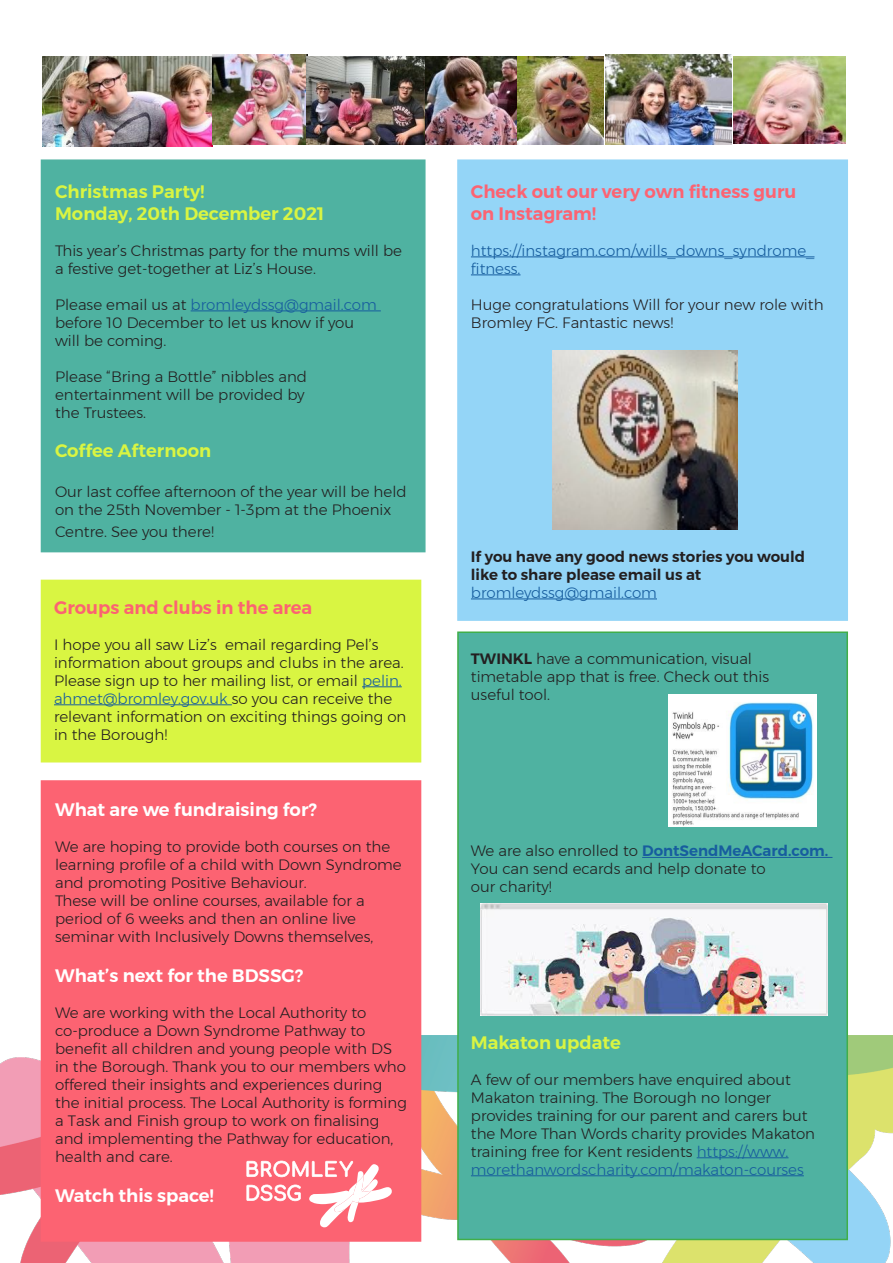
<style>
.page{position:relative;width:893px;height:1263px;background:#fff}
.page>*{position:absolute;margin:0;border:0;box-sizing:border-box;transform-origin:0 0}
.t1{font:600 18px "Montserrat";color:#d9f542}
.t2{font:600 18px/21.6px "Montserrat";color:#fc6372}
.t3{font:600 18px "Montserrat";color:#fff}
.t4{font:300 15px/18px "Montserrat";color:#231f20}
.t5{font:600 15px/18px "Montserrat";color:#231f20}
.t6{font:300 15px/18px "Montserrat";color:#175d9e}
.s1{color:#175d9e}
.s2{font-weight:300;color:#175d9e}
.s3{font-weight:600}
.s4{font-weight:600;color:#175d9e}
</style>
<div class="page">
<img style="left:0;top:1035px;width:893px;height:228px">
<div style="left:457px;top:159px;width:391px;height:462px;background:#94d5f7;border:2px solid #94d5f7"></div>
<div style="left:457px;top:631px;width:391px;height:609px;background:#4fb2a1;border:2px solid #40ae49"></div>
<div style="left:41px;top:159px;width:385px;height:393px;background:#4fb2a1;border:2px solid #4fb2a1"></div>
<div style="left:41px;top:580px;width:380px;height:182px;background:#d9f542"></div>
<img style="left:43px;top:57px;width:169px;height:89px">
<img style="left:212px;top:55px;width:95px;height:89px">
<img style="left:306px;top:57px;width:210px;height:87px">
<img style="left:605px;top:54px;width:127px;height:90px">
<img style="left:733px;top:57px;width:113px;height:87px">
<img style="left:518px;top:56px;width:86px;height:89px">
<hr style="left:471px;top:256px;width:343px;height:1px;background:#175d9e">
<hr style="left:471px;top:274px;width:49px;height:1px;background:#175d9e">
<hr style="left:471px;top:598px;width:186px;height:1px;background:#175d9e">
<img style="left:553px;top:350px;width:184px;height:179px">
<hr style="left:362px;top:686px;width:40px;height:1px;background:#175d9e">
<hr style="left:54px;top:704px;width:178px;height:1px;background:#175d9e">
<img style="left:669px;top:694px;width:147px;height:132px">
<hr style="left:191px;top:310px;width:190px;height:1px;background:#175d9e">
<img style="left:480px;top:903px;width:347px;height:113px">
<hr style="left:642px;top:857px;width:190px;height:1px;background:#175d9e">
<div style="left:41px;top:781px;width:380px;height:460px;background:#fc6372"></div>
<div style="left:41px;top:780px;width:380px;height:462px;border:2px solid #fc6372"></div>
<hr style="left:697px;top:1157px;width:91px;height:1px;background:#175d9e">
<hr style="left:471px;top:1175px;width:333px;height:1px;background:#175d9e">
<img style="left:320px;top:1222px;width:31px;height:5px">
<img style="left:379px;top:1187px;width:13px;height:13px">
<svg style="left:246px;top:1160px;width:133px;height:62px"></svg>
<p class="t1" style="left:55px;top:177px;width:151px">Christmas Party!</p>
<p class="t1" style="left:55px;top:199px;width:271px">Monday, 20th December 2021</p>
<p class="t4" style="left:55px;top:241px;width:349px">This year’s Christmas party for the mums will be a festive get-together at Liz’s House.</p>
<p class="t4" style="left:55px;top:295px;width:323px">Please email us at <span class="s1">bromleydssg@gmail.com </span>before 10 December to let us know if you will be coming.</p>
<p class="t4" style="left:55px;top:367px;width:254px">Please “Bring a Bottle” nibbles and entertainment will be provided by the Trustees.</p>
<p class="t1" style="left:55px;top:437px;width:158px">Coffee Afternoon</p>
<p class="t4" style="left:55px;top:482px;width:353px">Our last coffee afternoon of the year will be held on the 25th November - 1-3pm at the Phoenix</p>
<p class="t4" style="left:55px;top:522px;width:160px">Centre. See you there!</p>
<p class="t2" style="left:54px;top:596px;width:260px">Groups and clubs in the area</p>
<p class="t4" style="left:54px;top:635px;width:354px">I hope you all saw Liz’s email regarding Pel’s information about groups and clubs in the area.<br>Please sign up to her mailing list, or email <span class="s1">pelin. ahmet@bromley.gov.uk</span> so you can receive the relevant information on exciting things going on in the Borough!</p>
<p class="t3" style="left:55px;top:796px;width:263px">What are we fundraising for?</p>
<p class="t4" style="left:55px;top:838px;width:348px">We are hoping to provide both courses on the learning profile of a child with Down Syndrome and promoting Positive Behaviour.</p>
<p class="t4" style="left:55px;top:892px;width:320px">These will be online courses, available for a period of 6 weeks and then an online live seminar with Inclusively Downs themselves,</p>
<p class="t3" style="left:55px;top:961px;width:250px">What’s next for the BDSSG?</p>
<p class="t4" style="left:55px;top:1003px;width:353px">We are working with the Local Authority to co-produce a Down Syndrome Pathway to benefit all children and young people with DS in the Borough. Thank you to our members who offered their insights and experiences during the initial process. The Local Authority is forming a Task and Finish group to work on finalising and implementing the Pathway for education, health and care.</p>
<p class="t3" style="left:55px;top:1181px;width:160px">Watch this space!</p>
<p class="t2" style="left:471px;top:181px;width:327px">Check out our very own fitness guru on Instagram!</p>
<p class="t6" style="left:471px;top:241px;width:345px">https://instagram.com/wills_downs_syndrome_ fitness.</p>
<p class="t4" style="left:471px;top:295px;width:354px">Huge congratulations Will for your new role with<br>Bromley FC. Fantastic news!</p>
<p class="t5" style="left:471px;top:547px;width:336px">If you have any good news stories you would like to share please email us at <span class="s2">bromleydssg@gmail.com</span></p>
<p class="t4" style="left:471px;top:650px;width:300px"><span class="s3">TWINKL</span> have a communication, visual timetable app that is free. Check out this useful tool.</p>
<p class="t4" style="left:471px;top:842px;width:359px">We are also enrolled to <span class="s4">DontSendMeACard.com.<br></span>You can send ecards and help donate to<br>our charity!</p>
<p class="t1" style="left:471px;top:1028px;width:151px">Makaton update</p>
<p class="t4" style="left:471px;top:1070px;width:346px">A few of our members have enquired about Makaton training. The Borough no longer provides training for our parent and carers but the More Than Words charity provides Makaton training free for Kent residents <span class="s1">https://www. morethanwordscharity.com/makaton-courses</span></p>
</div>
